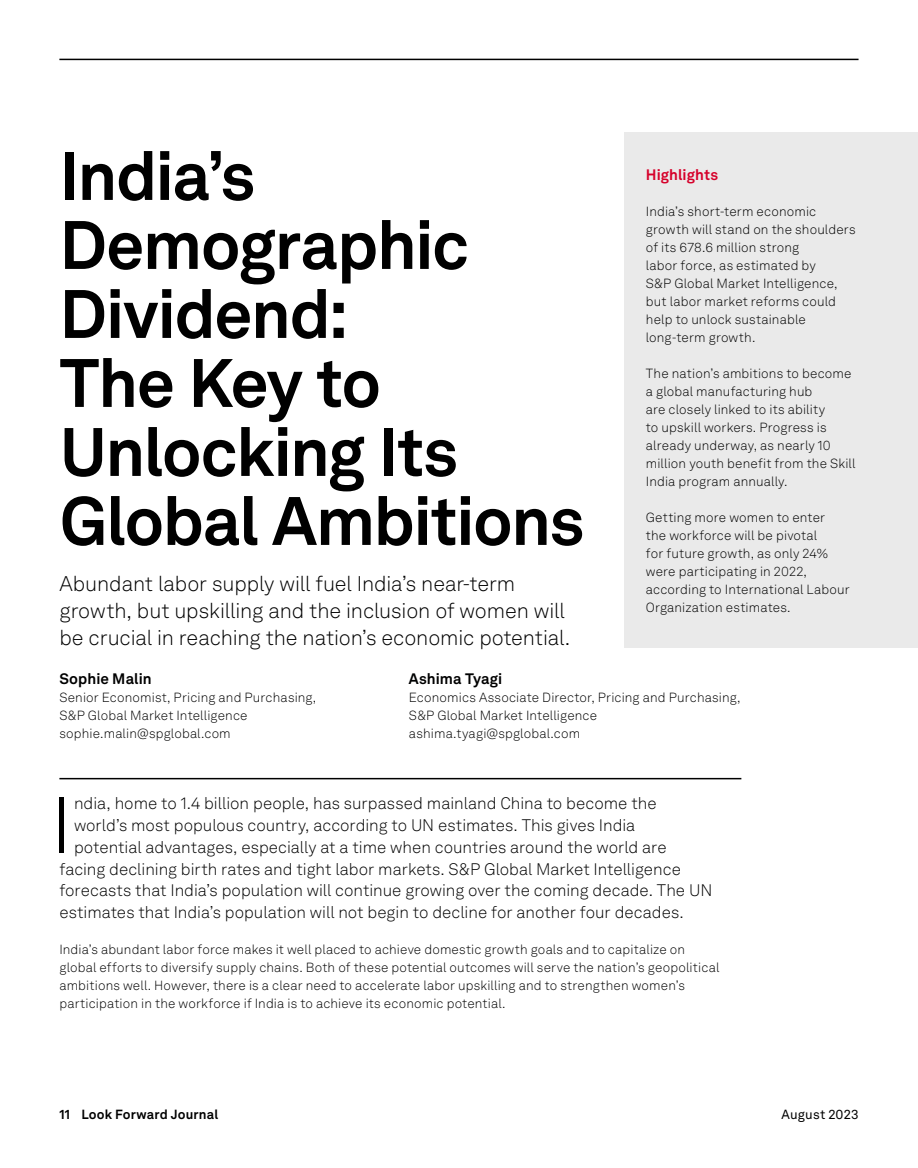
<style>
.page{position:relative;width:918px;height:1168px;background:#fff}
.page>*{position:absolute;margin:0;border:0;box-sizing:border-box;transform-origin:0 0}
.t1{font:300 77.85px "Akkurat LL";color:#000}
.t2{font:700 67.5px/69px "Akkurat LL";letter-spacing:-.025em;color:#000}
.t3{font:300 21px/27px "Akkurat LL";letter-spacing:-.005em;color:#000}
.t4{font:300 16.5px "Akkurat LL";color:#000}
.t5{font:700 15px "Akkurat LL";letter-spacing:.005em;color:#000101}
.t6{font:700 15px "Akkurat LL";letter-spacing:.005em;color:#d6002a}
.t7{font:300 13.2px/18px "Akkurat LL";letter-spacing:.01em;color:#000}
.t8{font:300 13.2px/18px "Akkurat LL";letter-spacing:.01em;color:#000101}
.t9{font:700 13.2px "Akkurat LL";letter-spacing:.01em;color:#000}
.t10{font:13.2px "Akkurat LL";letter-spacing:.01em;color:#000}
</style>
<div class="page">
<hr style="left:59px;top:59px;width:800px;height:1px;background:#000">
<hr style="left:59px;top:778px;width:682px;height:1px;background:#000">
<div style="left:625px;top:132px;width:293px;height:516px;background:#eaeaea"></div>
<h2 class="t2" style="left:59px;top:138px;width:526px">India’s<br>Demographic<br>Dividend:<br>The Key to<br>Unlocking Its<br>Global Ambitions</h2>
<h3 class="t3" style="left:59px;top:570px;width:512px">Abundant labor supply will fuel India’s near-term growth, but upskilling and the inclusion of women will be crucial in reaching the nation’s economic potential.</h3>
<p class="t5" style="left:59px;top:667px;width:94px">Sophie Malin</p>
<p class="t8" style="left:59px;top:688px;width:258px">Senior Economist, Pricing and Purchasing,<br>S&amp;P Global Market Intelligence sophie.malin@spglobal.com</p>
<p class="t6" style="left:646px;top:163px;width:74px">Highlights</p>
<p class="t7" style="left:646px;top:202px;width:211px">India’s short-term economic growth will stand on the shoulders of its 678.6 million strong<br>labor force, as estimated by<br>S&amp;P Global Market Intelligence, but labor market reforms could help to unlock sustainable long-term growth.</p>
<p class="t7" style="left:646px;top:364px;width:211px">The nation’s ambitions to become a global manufacturing hub<br>are closely linked to its ability<br>to upskill workers. Progress is already underway, as nearly 10 million youth benefit from the Skill<br>India program annually.</p>
<p class="t7" style="left:646px;top:508px;width:205px">Getting more women to enter<br>the workforce will be pivotal<br>for future growth, as only 24% were participating in 2022, according to International Labour<br>Organization estimates.</p>
<p class="t5" style="left:409px;top:667px;width:95px">Ashima Tyagi</p>
<p class="t8" style="left:409px;top:688px;width:333px">Economics Associate Director, Pricing and Purchasing,<br>S&amp;P Global Market Intelligence ashima.tyagi@spglobal.com</p>
<h1 class="t1" style="left:51px;top:771px;width:22px">I</h1>
<p class="t4" style="left:74px;top:792px;width:584px">ndia, home to 1.4 billion people, has surpassed mainland China to become the</p>
<p class="t4" style="left:74px;top:814px;width:563px">world’s most populous country, according to UN estimates. This gives India</p>
<p class="t4" style="left:74px;top:835px;width:594px">potential advantages, especially at a time when countries around the world are</p>
<p class="t4" style="left:59px;top:857px;width:623px">facing declining birth rates and tight labor markets. S&amp;P Global Market Intelligence</p>
<p class="t4" style="left:59px;top:879px;width:654px">forecasts that India’s population will continue growing over the coming decade. The UN</p>
<p class="t4" style="left:59px;top:901px;width:626px">estimates that India’s population will not begin to decline for another four decades.</p>
<p class="t7" style="left:59px;top:940px;width:661px">India’s abundant labor force makes it well placed to achieve domestic growth goals and to capitalize on global efforts to diversify supply chains. Both of these potential outcomes will serve the nation’s geopolitical ambitions well. However, there is a clear need to accelerate labor upskilling and to strengthen women’s participation in the workforce if India is to achieve its economic potential.</p>
<p class="t9" style="left:59px;top:1103px;width:160px">11 Look Forward Journal</p>
<p class="t10" style="left:781px;top:1104px;width:79px">August 2023</p>
</div>
